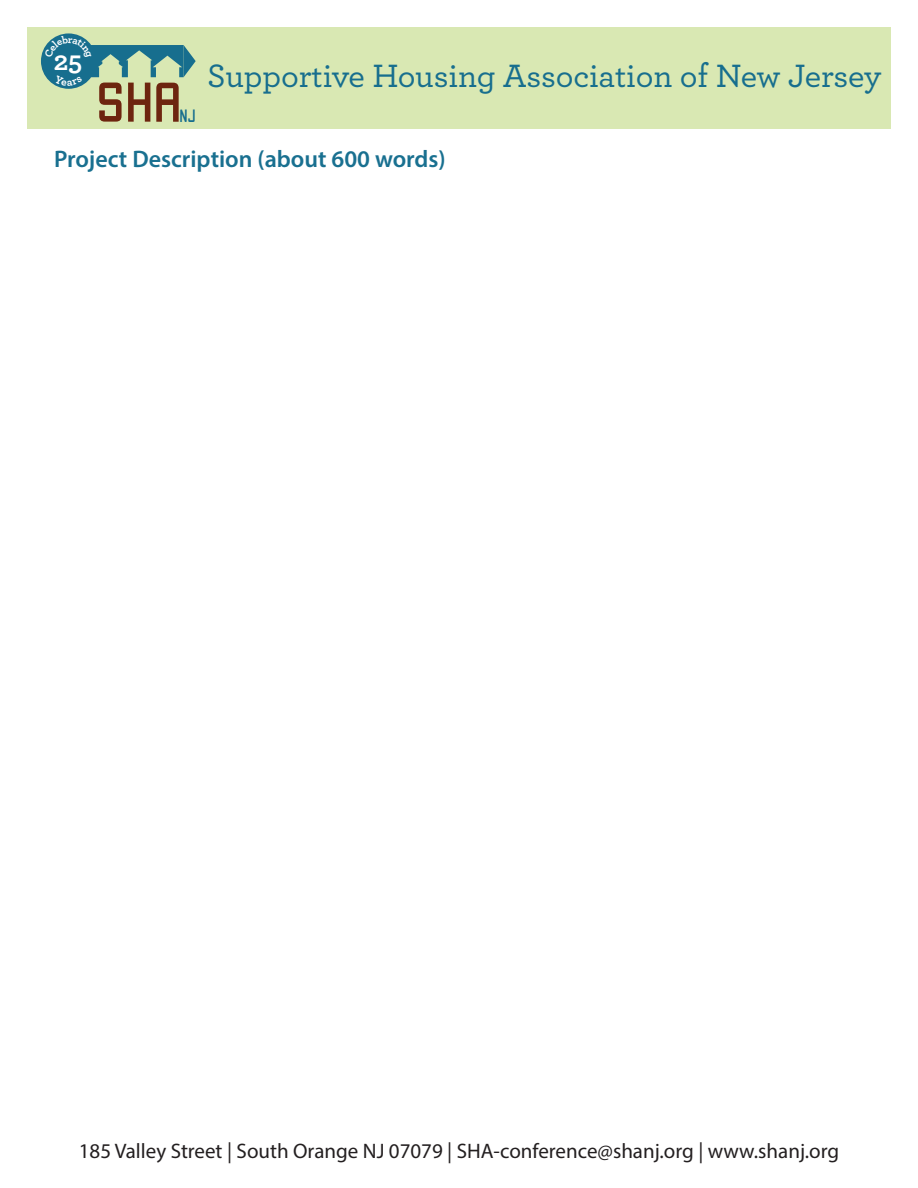
<style>
.page{position:relative;width:918px;height:1188px;background:#fff}
.page>*{position:absolute;margin:0;border:0;box-sizing:border-box;transform-origin:0 0}
.t1{font:57.15px "Babel Stone Modern";color:#6d250f}
.t2{font:500 33.9px "Archer";letter-spacing:-.005em;color:#176e8e}
.t3{font:700 27.6px "Archer";color:#fff}
.t4{font:600 24px "Myriad Pro";color:#197090}
.t5{font:21px "Myriad Pro";color:#231f20}
.t6{font:18.3px "Babel Stone Modern";color:#176e8e;scale:.89 1}
</style>
<div class="page">
<div style="left:27px;top:27px;width:864px;height:102px;background:#d9e8b3"></div>
<svg style="left:41px;top:33px;width:55px;height:56px"></svg>
<svg style="left:45px;top:35px;width:151px;height:51px"></svg>
<h3 class="t3" style="left:54px;top:39px;width:30px">25</h3>
<h1 class="t1" style="left:94px;top:69px;width:92px">SHA</h1>
<p class="t6" style="left:179px;top:105px;width:21px">NJ</p>
<h2 class="t2" style="left:207px;top:52px;width:676px">Supportive Housing Association of New Jersey</h2>
<p class="t4" style="left:54px;top:144px;width:393px">Project Description (about 600 words)</p>
<p class="t5" style="left:79px;top:1138px;width:762px">185 Valley Street | South Orange NJ 07079 | SHA‐conference@shanj.org | www.shanj.org</p>
</div>
